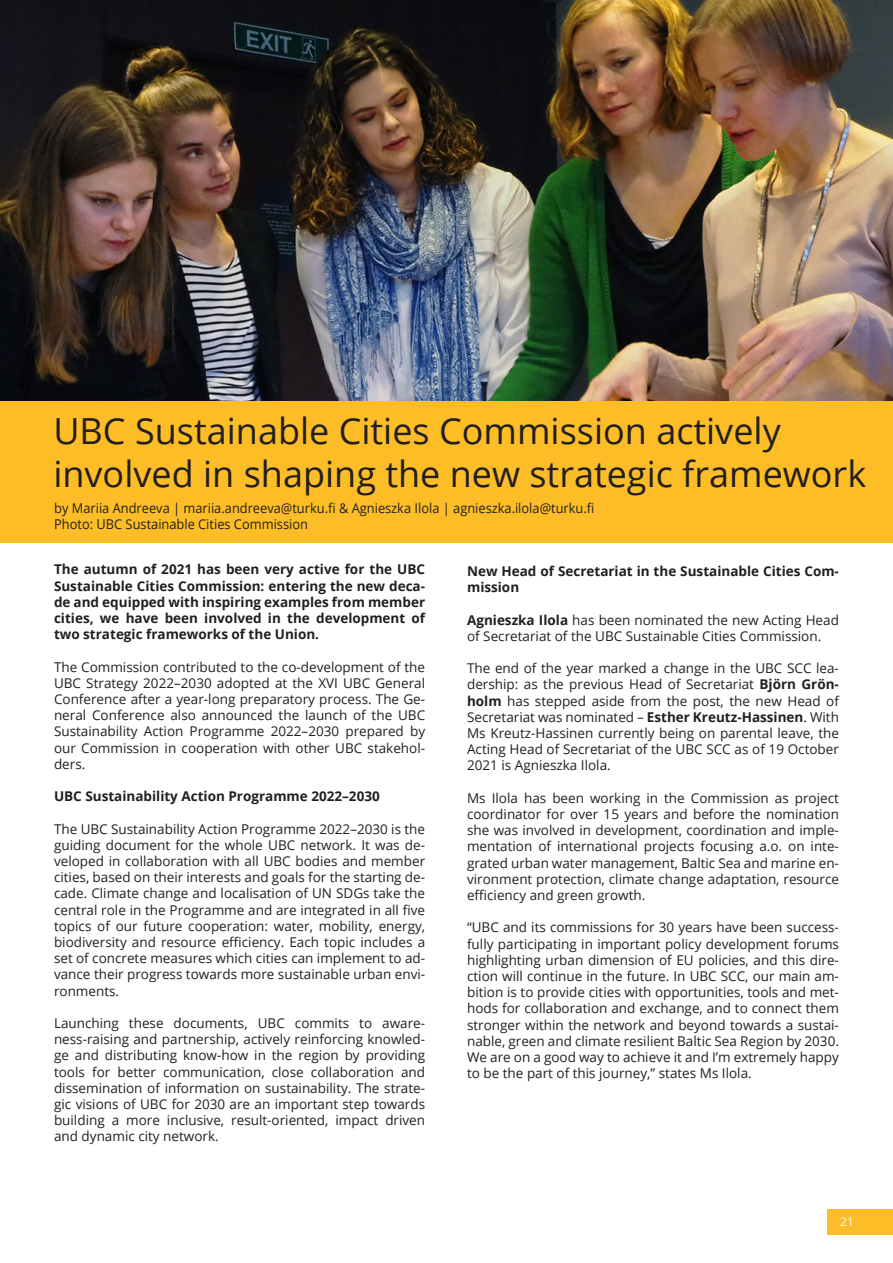
<style>
.page{position:relative;width:893px;height:1263px;background:#fff}
.page>*{position:absolute;margin:0;border:0;box-sizing:border-box;transform-origin:0 0}
.t1{font:36px/43.2px "Open Sans";color:#231f20}
.Basic{font:13.5px/16.2px "Open Sans";color:#231f20;text-align:justify}
.Basic-2{font:700 13.5px/16.2px "Open Sans";color:#231f20;text-align:justify}
.Basic-3{font:13.5px/16.2px "Open Sans";color:#231f20;scale:.95 1}
.t2{font:12px "Open Sans";color:#fff}
.s1{font-weight:700}
</style>
<div class="page">
<div style="left:828px;top:1209px;width:65px;height:25px;background:#fdbd26"></div>
<div style="left:0;top:360px;width:893px;height:183px;background:#fdbd26"></div>
<img style="left:0;top:0;width:893px;height:400px">
<p class="t1" style="left:53px;top:408px;width:814px">UBC Sustainable Cities Commission actively involved in shaping the new strategic framework</p>
<p class="Basic-3" style="left:54px;top:499px;width:570px">by Mariia Andreeva | mariia.andreeva@turku.fi &amp; Agnieszka Ilola | agnieszka.ilola@turku.fi<br>Photo: UBC Sustainable Cities Commission</p>
<p class="Basic-2" style="left:54px;top:561px;width:373px">The autumn of 2021 has been very active for the UBC Sustainable Cities Commission: entering the new deca&shy;de and equipped with inspiring examples from member cities, we have been involved in the development of two strategic frameworks of the Union.</p>
<p class="Basic" style="left:54px;top:658px;width:373px">The Commission contributed to the co-development of the UBC Strategy 2022–2030 adopted at the XVI UBC General Conference after a year-long preparatory process. The Ge&shy;neral Conference also announced the launch of the UBC Sustainability Action Programme 2022–2030 prepared by our Commission in cooperation with other UBC stakehol&shy;ders.</p>
<p class="Basic-2" style="left:54px;top:788px;width:327px">UBC Sustainability Action Programme 2022–2030</p>
<p class="Basic" style="left:54px;top:820px;width:373px">The UBC Sustainability Action Programme 2022–2030 is the guiding document for the whole UBC network. It was de&shy;veloped in collaboration with all UBC bodies and member cities, based on their interests and goals for the starting de&shy;cade. Climate change and localisation of UN SDGs take the central role in the Programme and are integrated in all five topics of our future cooperation: water, mobility, energy, biodiversity and resource efficiency. Each topic includes a set of concrete measures which cities can implement to ad&shy;vance their progress towards more sustainable urban envi&shy;ronments.</p>
<p class="Basic" style="left:54px;top:1015px;width:373px">Launching these documents, UBC commits to aware&shy;ness-raising and partnership, actively reinforcing knowled&shy;ge and distributing know-how in the region by providing tools for better communication, close collaboration and dissemination of information on sustainability. The strate&shy;gic visions of UBC for 2030 are an important step towards building a more inclusive, result-oriented, impact driven and dynamic city network.</p>
<p class="Basic-2" style="left:467px;top:562px;width:373px">New Head of Secretariat in the Sustainable Cities Com&shy;mission</p>
<p class="Basic" style="left:467px;top:611px;width:373px"><span class="s1">Agnieszka Ilola</span> has been nominated the new Acting Head of Secretariat of the UBC Sustainable Cities Commission.</p>
<p class="Basic" style="left:467px;top:660px;width:373px">The end of the year marked a change in the UBC SCC lea&shy;dership: as the previous Head of Secretariat <span class="s1">Björn Grön&shy;holm</span> has stepped aside from the post, the new Head of Secretariat was nominated – <span class="s1">Esther Kreutz-Hassinen</span>. With Ms Kreutz-Hassinen currently being on parental leave, the Acting Head of Secretariat of the UBC SCC as of 19 October 2021 is Agnieszka Ilola.</p>
<p class="Basic" style="left:467px;top:789px;width:373px">Ms Ilola has been working in the Commission as project coordinator for over 15 years and before the nomination she was involved in development, coordination and imple&shy;mentation of international projects focusing a.o. on inte&shy;grated urban water management, Baltic Sea and marine en&shy;vironment protection, climate change adaptation, resource efficiency and green growth.</p>
<p class="Basic" style="left:467px;top:919px;width:373px">“UBC and its commissions for 30 years have been success&shy;fully participating in important policy development forums highlighting urban dimension of EU policies, and this dire&shy;ction will continue in the future. In UBC SCC, our main am&shy;bition is to provide cities with opportunities, tools and met&shy;hods for collaboration and exchange, and to connect them stronger within the network and beyond towards a sustai&shy;nable, green and climate resilient Baltic Sea Region by 2030.<br>We are on a good way to achieve it and I’m extremely happy to be the part of this journey,” states Ms Ilola.</p>
<p class="t2" style="left:834px;top:1213px;width:22px">2121</p>
</div>
